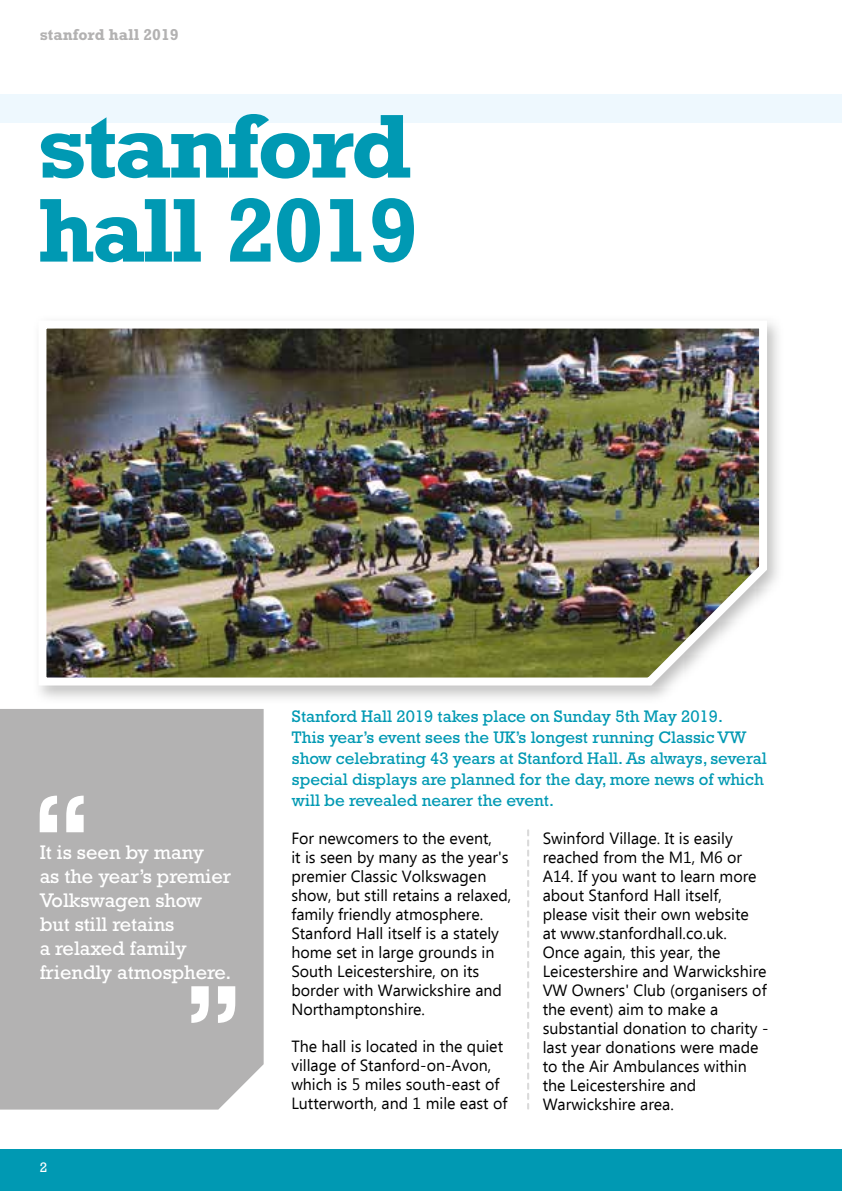
<style>
.page{position:relative;width:842px;height:1191px;background:#fff}
.page>*{position:absolute;margin:0;border:0;box-sizing:border-box;transform-origin:0 0}
.t1{font:700 92px/84px "Rockwell";letter-spacing:-.035em;color:#0099b3;scale:1.07 1}
.t2{font:20px/24px "Rockwell";color:#fff}
.t3{font:17px/21px "Rockwell";color:#0099b3}
.t4{font:16.2px/19px "Ebrima";color:#000}
.t5{font:700 16px "Rockwell";color:#b3b2b2}
.t6{font:14px "Rockwell";color:#fff}
</style>
<div class="page">
<div style="left:0;top:94px;width:842px;height:29px;background:#eef8fe"></div>
<div style="left:0;top:1149px;width:842px;height:42px;background:#0099b3"></div>
<div style="left:0;top:709px;width:264px;height:400px;background:#b3b2b2"></div>
<svg style="left:527px;top:830px;width:2px;height:278px"></svg>
<svg style="left:191px;top:986px;width:44px;height:37px"></svg>
<svg style="left:40px;top:795px;width:44px;height:37px"></svg>
<img style="left:36px;top:318px;width:738px;height:371px">
<p class="t5" style="left:40px;top:25px;width:140px">stanford hall 2019</p>
<h1 class="t1" style="left:37px;top:103px;width:358px">stanford hall 2019</h1>
<p class="t2" style="left:40px;top:839px;width:166px">It is seen by many</p>
<p class="t2" style="left:40px;top:887px;width:164px">Volkswagen show but still retains<br>a relaxed family</p>
<p class="t2" style="left:40px;top:863px;width:193px">as the year’s premier</p>
<p class="t2" style="left:40px;top:959px;width:193px">friendly atmosphere.</p>
<p class="t6" style="left:40px;top:1158px;width:9px">2</p>
<p class="t3" style="left:292px;top:705px;width:476px">Stanford Hall 2019 takes place on Sunday 5th May 2019.<br>This year’s event sees the UK’s longest running Classic VW show celebrating 43 years at Stanford Hall. As always, several special displays are planned for the day, more news of which will be revealed nearer the event.</p>
<p class="t4" style="left:291px;top:829px;width:221px">For newcomers to the event,<br>it is seen by many as the year's premier Classic Volkswagen show, but still retains a relaxed, family friendly atmosphere.<br>Stanford Hall itself is a stately home set in large grounds in<br>South Leicestershire, on its border with Warwickshire and<br>Northamptonshire.</p>
<p class="t4" style="left:291px;top:1037px;width:218px">The hall is located in the quiet village of Stanford-on-Avon, which is 5 miles south-east of<br>Lutterworth, and 1 mile east of</p>
<p class="t4" style="left:543px;top:829px;width:227px">Swinford Village. It is easily reached from the M1, M6 or<br>A14. If you want to learn more about Stanford Hall itself, please visit their own website<br>at www.stanfordhall.co.uk.<br>Once again, this year, the<br>Leicestershire and Warwickshire<br>VW Owners' Club (organisers of the event) aim to make a substantial donation to charity - last year donations were made to the Air Ambulances within the Leicestershire and<br>Warwickshire area.</p>
</div>
